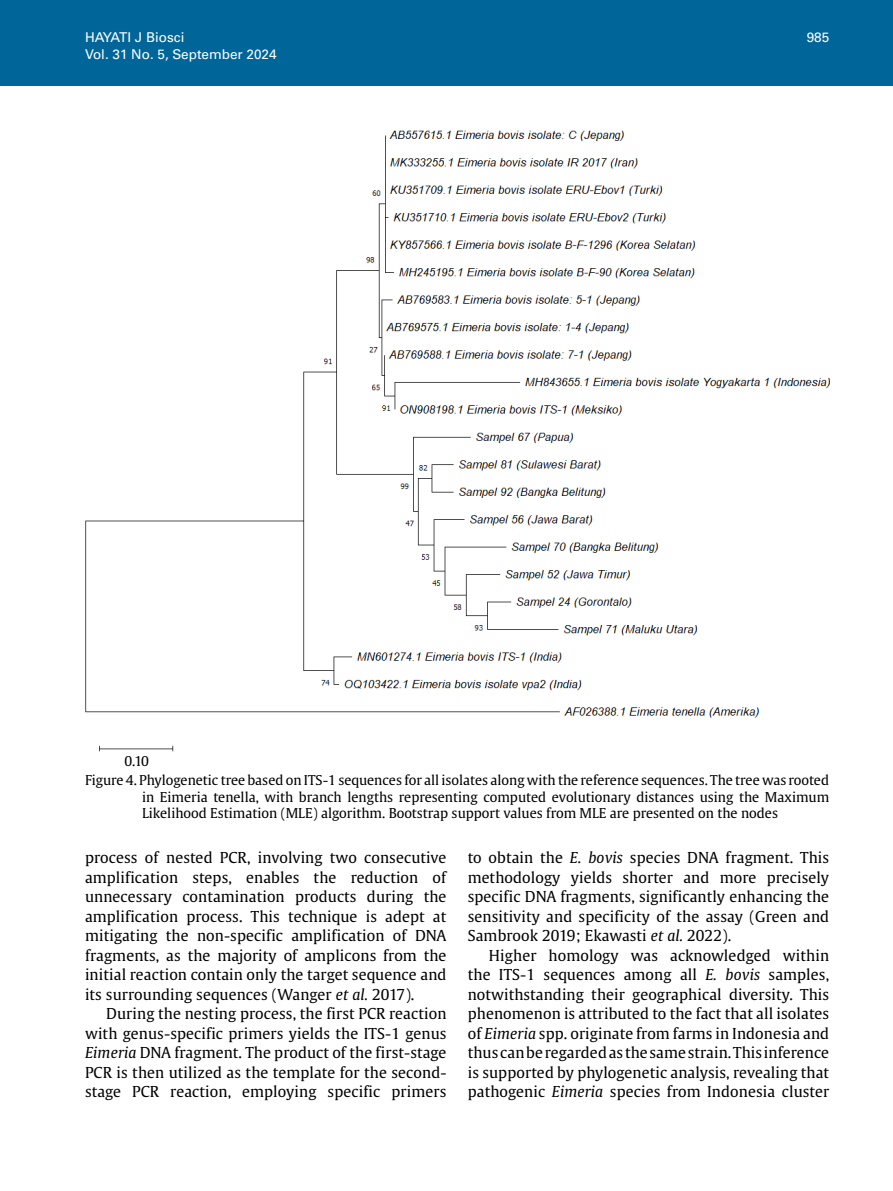
<style>
.page{position:relative;width:893px;height:1191px;background:#fff}
.page>*{position:absolute;margin:0;border:0;box-sizing:border-box;transform-origin:0 0}
.t1{font:15px/19.5px "Gulliver";letter-spacing:.005em;color:#000;text-align:justify}
.t2{font:13.5px/19.2px "Gulliver";color:#000}
.t3{font:13.5px "Univers LT Std";color:#fff}
.s1{font-style:italic}
</style>
<div class="page">
<img style="left:85px;top:130px;width:744px;height:622px">
<div style="left:0;top:0;width:893px;height:85px;background:#069"></div>
<p class="t3" style="left:85px;top:30px;width:101px">HAYATI J Biosci</p>
<p class="t3" style="left:807px;top:30px;width:24px">985</p>
<p class="t3" style="left:85px;top:46px;width:193px">Vol. 31 No. 5, September 2024</p>
<p class="t2" style="left:85px;top:751px;width:746px;text-indent:39px">0.10<br>Figure 4. Phylogenetic tree based on ITS-1 sequences for all isolates along with the reference sequences. The tree was rooted</p>
<p class="t2" style="left:142px;top:788px;width:689px;line-height:16.2px">in Eimeria tenella, with branch lengths representing computed evolutionary distances using the Maximum<br>Likelihood Estimation (MLE) algorithm. Bootstrap support values from MLE are presented on the nodes</p>
<p class="t1" style="left:85px;top:848px;width:363px">process of nested PCR, involving two consecutive amplification steps, enables the reduction of unnecessary contamination products during the amplification process. This technique is adept at mitigating the non-specific amplification of DNA fragments, as the majority of amplicons from the initial reaction contain only the target sequence and its surrounding sequences (Wanger <span class="s1">et al.</span> 2017).</p>
<p class="t1" style="left:85px;top:1004px;width:363px;text-indent:21px">During the nesting process, the first PCR reaction with genus-specific primers yields the ITS-1 genus <span class="s1">Eimeria</span> DNA fragment. The product of the first-stage PCR is then utilized as the template for the second&shy;stage PCR reaction, employing specific primers</p>
<p class="t1" style="left:468px;top:848px;width:363px">to obtain the <span class="s1">E. bovis</span> species DNA fragment. This methodology yields shorter and more precisely specific DNA fragments, significantly enhancing the sensitivity and specificity of the assay (Green and Sambrook 2019; Ekawasti <span class="s1">et al.</span> 2022).</p>
<p class="t1" style="left:468px;top:945px;width:363px;text-indent:21px">Higher homology was acknowledged within the ITS-1 sequences among all <span class="s1">E. bovis</span> samples, notwithstanding their geographical diversity. This phenomenon is attributed to the fact that all isolates of <span class="s1">Eimeria</span> spp. originate from farms in Indonesia and thus can be regarded as the same strain. This inference is supported by phylogenetic analysis, revealing that pathogenic <span class="s1">Eimeria</span> species from Indonesia cluster</p>
</div>
